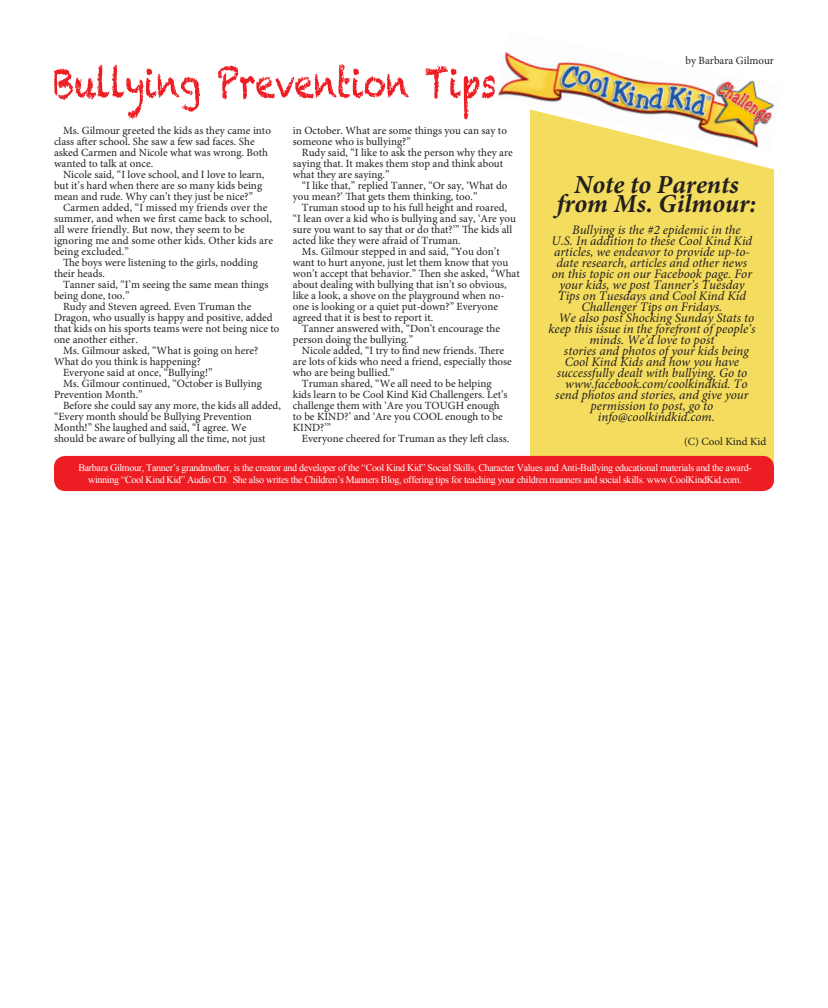
<style>
.page{position:relative;width:828px;height:1008px;background:#fff}
.page>*{position:absolute;margin:0;border:0;box-sizing:border-box;transform-origin:0 0}
.t1{font:italic 700 26px "Minion Pro";color:#231f20}
.t2{font:italic 13px/11px "Minion Pro";color:#231f20;text-align:center}
.t3{font:11px/11px "Minion Pro";color:#231f20}
.CONTENT{font:10px/12px "Times New Roman";letter-spacing:-.03em;color:#fff;text-align:center}
</style>
<div class="page">
<div style="left:530px;top:154px;width:244px;height:330px;background:#f4dc5e"></div>
<div style="left:54px;top:456px;width:720px;height:35px;background:#ee1d23;border-radius:11px"></div>
<img style="left:498px;top:51px;width:277px;height:103px">
<svg style="left:54px;top:64px;width:441px;height:56px"></svg>
<p class="t3" style="left:54px;top:125px;width:218px;text-indent:9px">Ms. Gilmour greeted the kids as they came into class after school. She saw a few sad faces. She asked Carmen and Nicole what was wrong. Both wanted to talk at once.</p>
<p class="t3" style="left:54px;top:169px;width:212px;text-indent:9px">Nicole said, “I love school, and I love to learn, but it’s hard when there are so many kids being mean and rude. Why can’t they just be nice?”</p>
<p class="t3" style="left:54px;top:202px;width:221px;text-indent:9px">Carmen added, “I missed my friends over the summer, and when we first came back to school, all were friendly. But now, they seem to be ignoring me and some other kids. Other kids are being excluded.”</p>
<p class="t3" style="left:54px;top:257px;width:205px;text-indent:9px">The boys were listening to the girls, nodding their heads.</p>
<p class="t3" style="left:54px;top:279px;width:216px;text-indent:9px">Tanner said, “I’m seeing the same mean things being done, too.”</p>
<p class="t3" style="left:54px;top:301px;width:227px;text-indent:9px">Rudy and Steven agreed. Even Truman the Dragon, who usually is happy and positive, added that kids on his sports teams were not being nice to one another either.</p>
<p class="t3" style="left:54px;top:345px;width:206px;text-indent:9px">Ms. Gilmour asked, “What is going on here?<br>What do you think is happening?</p>
<p class="t3" style="left:63px;top:367px;width:151px">Everyone said at once, “Bullying!”</p>
<p class="t3" style="left:54px;top:378px;width:209px;text-indent:9px">Ms. Gilmour continued, “October is Bullying<br>Prevention Month.”</p>
<p class="t3" style="left:54px;top:400px;width:228px;text-indent:9px">Before she could say any more, the kids all added, “Every month should be Bullying Prevention Month!” She laughed and said, “I agree. We<br>should be aware of bullying all the time, not just</p>
<p class="t3" style="left:293px;top:125px;width:216px">in October. What are some things you can say to someone who is bullying?”</p>
<p class="t3" style="left:293px;top:147px;width:221px;text-indent:9px">Rudy said, “I like to ask the person why they are saying that. It makes them stop and think about what they are saying.”</p>
<p class="t3" style="left:293px;top:180px;width:216px;text-indent:9px">“I like that,” replied Tanner, “Or say, ‘What do you mean?’ That gets them thinking, too.”</p>
<p class="t3" style="left:293px;top:202px;width:224px;text-indent:9px">Truman stood up to his full height and roared, “I lean over a kid who is bullying and say, ‘Are you sure you want to say that or do that?’” The kids all acted like they were afraid of Truman.</p>
<p class="t3" style="left:293px;top:246px;width:228px;text-indent:9px">Ms. Gilmour stepped in and said, “You don’t want to hurt anyone, just let them know that you won’t accept that behavior.” Then she asked, “What about dealing with bullying that isn’t so obvious, like a look, a shove on the playground when no&shy;one is looking or a quiet put-down?” Everyone agreed that it is best to report it.</p>
<p class="t3" style="left:293px;top:323px;width:209px;text-indent:9px">Tanner answered with, “Don’t encourage the person doing the bullying.”</p>
<p class="t3" style="left:293px;top:345px;width:221px;text-indent:9px">Nicole added, “I try to find new friends. There are lots of kids who need a friend, especially those who are being bullied.”</p>
<p class="t3" style="left:293px;top:378px;width:216px;text-indent:9px">Truman shared, “We all need to be helping kids learn to be Cool Kind Kid Challengers. Let’s challenge them with ‘Are you TOUGH enough to be KIND?’ and ‘Are you COOL enough to be KIND?’”</p>
<p class="t3" style="left:302px;top:433px;width:209px">Everyone cheered for Truman as they left class.</p>
<p class="t3" style="left:686px;top:55px;width:90px">by Barbara Gilmour</p>
<p class="t1" style="left:574px;top:166px;width:166px">Note to Parents</p>
<p class="t1" style="left:557px;top:185px;width:201px">from Ms. Gilmour:</p>
<p class="t2" style="left:572px;top:225px;width:170px">Bullying is the #2 epidemic in the</p>
<p class="t2" style="left:552px;top:236px;width:202px">U.S. In addition to these Cool Kind Kid</p>
<p class="t2" style="left:554px;top:247px;width:197px">articles, we endeavor to provide up-to-</p>
<p class="t2" style="left:557px;top:258px;width:192px">date research, articles and other news</p>
<p class="t2" style="left:552px;top:269px;width:202px">on this topic on our Facebook page. For</p>
<p class="t2" style="left:559px;top:280px;width:187px">your kids, we post Tanner’s Tuesday</p>
<p class="t2" style="left:558px;top:291px;width:190px">Tips on Tuesdays and Cool Kind Kid</p>
<p class="t2" style="left:582px;top:302px;width:142px">Challenger Tips on Fridays.</p>
<p class="t2" style="left:559px;top:313px;width:197px">We also post Shocking Sunday Stats to</p>
<p class="t2" style="left:548px;top:324px;width:209px">keep this issue in the forefront of people’s</p>
<p class="t2" style="left:590px;top:335px;width:126px">minds. We’d love to post</p>
<p class="t2" style="left:557px;top:346px;width:194px">stories and photos of your kids being<br>Cool Kind Kids and how you have successfully dealt with bullying. Go to</p>
<p class="t2" style="left:565px;top:379px;width:184px">www.facebook.com/coolkindkid. To</p>
<p class="t2" style="left:555px;top:390px;width:195px">send photos and stories, and give your</p>
<p class="t2" style="left:590px;top:401px;width:124px">permission to post, go to</p>
<p class="t2" style="left:598px;top:412px;width:118px">info@coolkindkid.com.</p>
<p class="t3" style="left:684px;top:436px;width:84px">(C) Cool Kind Kid</p>
<p class="CONTENT" style="left:78px;top:461px;width:675px">Barbara Gilmour, Tanner’s grandmother, is the creator and developer of the “Cool Kind Kid” Social Skills, Character Values and Anti-Bullying educational materials and the award&shy;winning “Cool Kind Kid” Audio CD. She also writes the Children’s Manners Blog, offering tips for teaching your children manners and social skills. www.CoolKindKid.com.</p>
</div>
